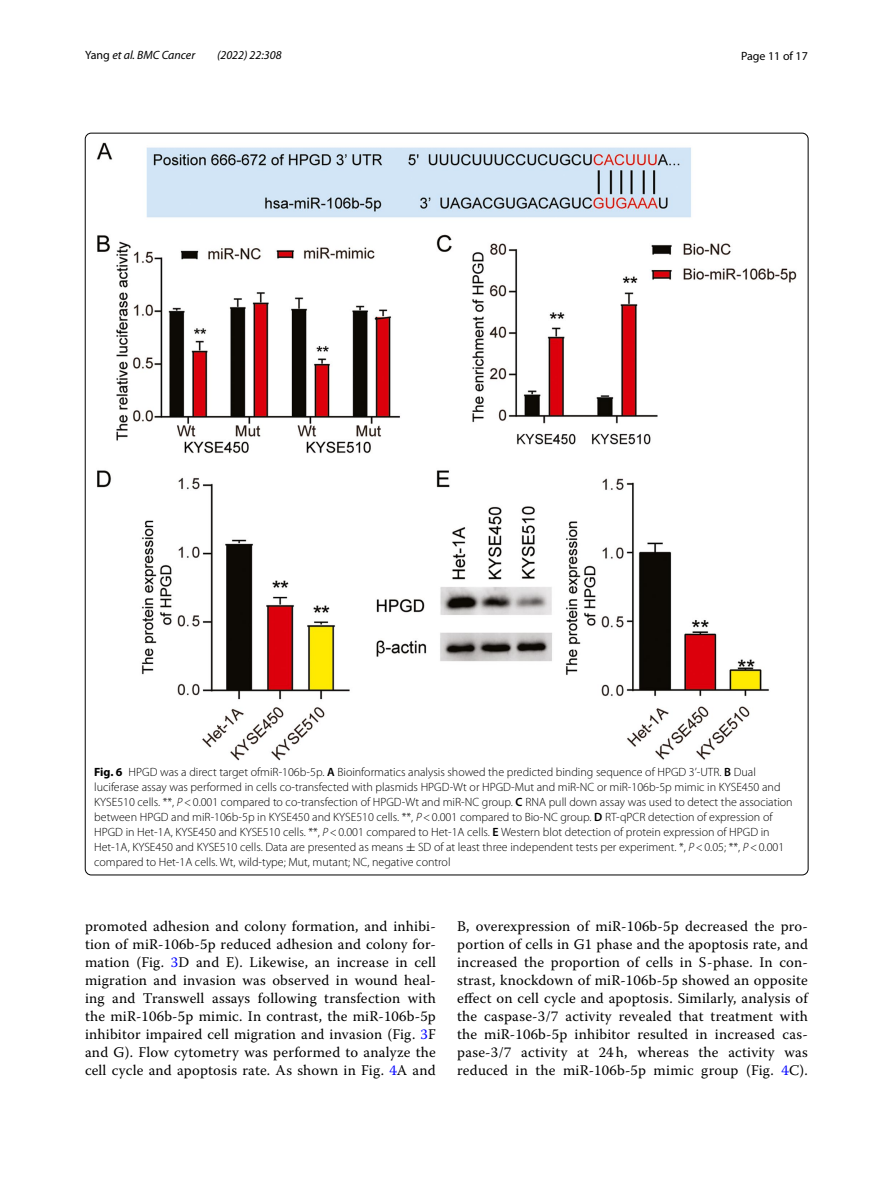
<style>
.page{position:relative;width:893px;height:1187px;background:#fff}
.page>*{position:absolute;margin:0;border:0;box-sizing:border-box;transform-origin:0 0}
.t1{font:14.7px/18px "Warnock Pro";letter-spacing:.015em;color:#000;text-align:justify}
.t2{font:300 12px/15px "Myriad Pro";color:#000}
.t3{font:italic 12px "Myriad Pro";color:#000}
.t4{font:12px "Myriad Pro";color:#000}
.s1{font-style:normal}
.s2{font-weight:700}
.s3{font-weight:600}
.s4{font-style:italic}
.s5{font-family:"MTSY";font-weight:400}
.s6{color:#00f}
</style>
<div class="page">
<img style="left:96px;top:142px;width:701px;height:618px">
<p class="t3" style="left:85px;top:48px;width:112px"><span class="s1">Yang</span> et al. BMC Cancer</p>
<p class="t3" style="left:217px;top:48px;width:66px">(2022) 22:308</p>
<p class="t4" style="left:741px;top:48px;width:68px">Page 11 of 17</p>
<p class="t2" style="left:94px;top:764px;width:700px"><span class="s2">Fig. 6</span> HPGD was a direct target ofmiR-106b-5p. <span class="s3">A</span> Bioinformatics analysis showed the predicted binding sequence of HPGD 3’-UTR. <span class="s3">B</span> Dual luciferase assay was performed in cells co-transfected with plasmids HPGD-Wt or HPGD-Mut and miR-NC or miR-106b-5p mimic in KYSE450 and KYSE510 cells. **, <span class="s4">P</span>&lt;0.001 compared to co-transfection of HPGD-Wt and miR-NC group. <span class="s3">C</span> RNA pull down assay was used to detect the association between HPGD and miR-106b-5p in KYSE450 and KYSE510 cells. **, <span class="s4">P</span>&lt;0.001 compared to Bio-NC group. <span class="s3">D</span> RT-qPCR detection of expression of HPGD in Het-1A, KYSE450 and KYSE510 cells. **, <span class="s4">P</span>&lt;0.001 compared to Het-1A cells. <span class="s3">E</span> Western blot detection of protein expression of HPGD in Het-1A, KYSE450 and KYSE510 cells. Data are presented as means <span class="s5">±</span> SD of at least three independent tests per experiment. *, <span class="s4">P</span>&lt;0.05; **, <span class="s4">P</span>&lt;0.001 compared to Het-1A cells. Wt, wild-type; Mut, mutant; NC, negative control</p>
<p class="t1" style="left:85px;top:916px;width:352px">promoted adhesion and colony formation, and inhibi&shy;tion of miR-106b-5p reduced adhesion and colony for&shy;mation (Fig. <span class="s6">3</span>D and E). Likewise, an increase in cell migration and invasion was observed in wound heal&shy;ing and Transwell assays following transfection with the miR-106b-5p mimic. In contrast, the miR-106b-5p inhibitor impaired cell migration and invasion (Fig. <span class="s6">3</span>F and G). Flow cytometry was performed to analyze the cell cycle and apoptosis rate. As shown in Fig. <span class="s6">4</span>A and</p>
<p class="t1" style="left:457px;top:916px;width:352px">B, overexpression of miR-106b-5p decreased the pro&shy;portion of cells in G1 phase and the apoptosis rate, and increased the proportion of cells in S-phase. In con&shy;strast, knockdown of miR-106b-5p showed an opposite effect on cell cycle and apoptosis. Similarly, analysis of the caspase-3/7 activity revealed that treatment with the miR-106b-5p inhibitor resulted in increased cas&shy;pase-3/7 activity at 24 h, whereas the activity was reduced in the miR-106b-5p mimic group (Fig. <span class="s6">4</span>C).</p>
</div>
